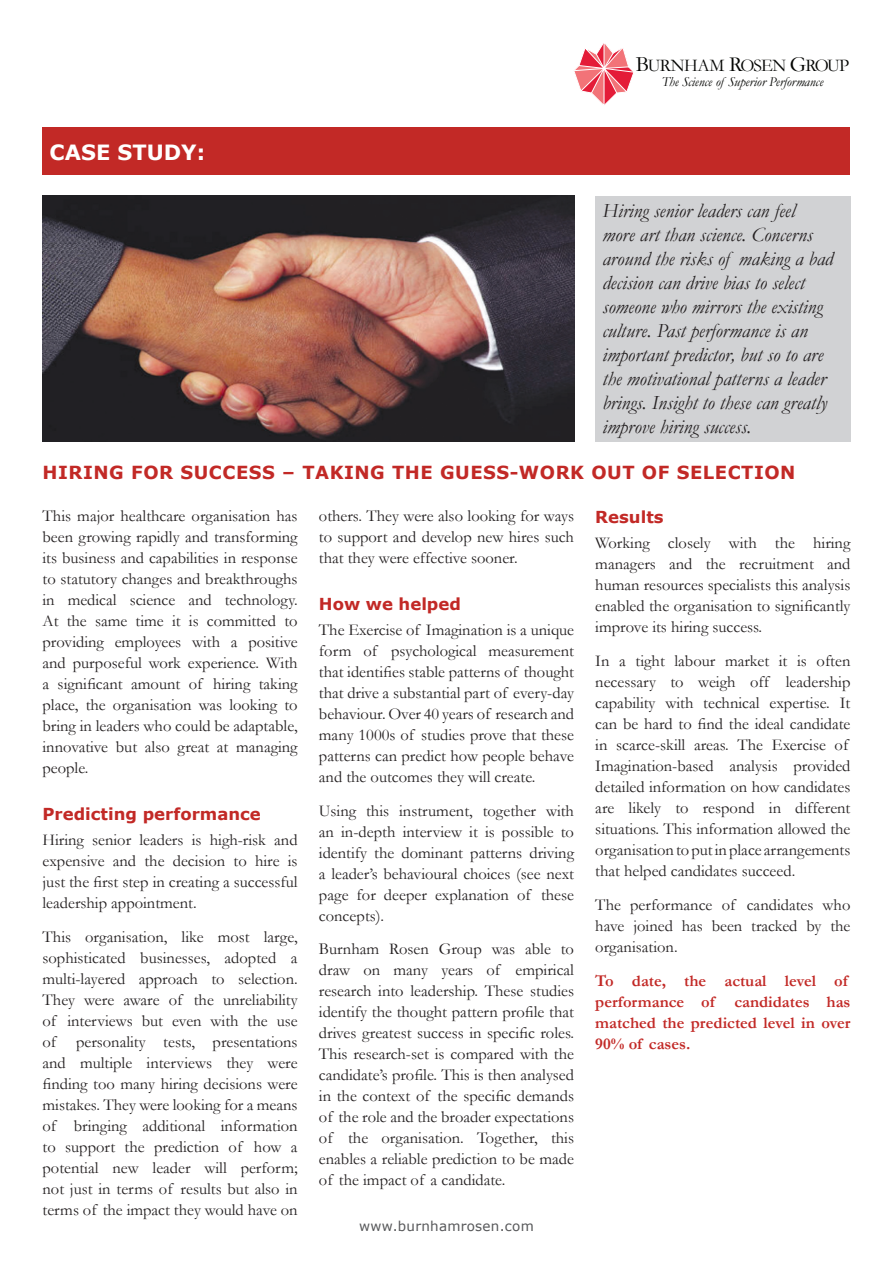
<style>
.page{position:relative;width:893px;height:1263px;background:#fff}
.page>*{position:absolute;margin:0;border:0;box-sizing:border-box;transform-origin:0 0}
.t1{font:700 21px "Verdana";color:#fff}
.t2{font:italic 20.25px/24px "Garamond";color:#231f20}
.t3{font:700 18px "Verdana";letter-spacing:.03em;color:#c22926}
.t4{font:18px "Garamond";letter-spacing:-.035em;color:#040503}
.t5{font:16.5px/21px "Garamond";color:#231f20;text-align:justify}
.t6{font:700 16.5px/21px "Garamond";color:#c22926}
.Sub_heading{font:700 16.5px "Verdana";color:#c22926}
.t7{font:italic 13.65px "Garamond";color:#040503}
.t8{font:13.5px "Verdana";letter-spacing:.02em;color:#57585a}
.s1{font-size:21.6px}
</style>
<div class="page">
<img style="left:43px;top:196px;width:531px;height:246px">
<div style="left:595px;top:196px;width:255px;height:246px;background:#d1d2d4"></div>
<div style="left:43px;top:128px;width:807px;height:47px;background:#c22926"></div>
<svg style="left:574px;top:43px;width:60px;height:62px"></svg>
<p class="t1" style="left:50px;top:138px;width:157px">CASE STUDY:</p>
<p class="t4" style="left:636px;top:53px;width:215px"><span class="s1">B</span>URNHAM <span class="s1">R</span>OSEN <span class="s1">G</span>ROUP</p>
<p class="t7" style="left:662px;top:72px;width:163px">The Science of Superior Performance</p>
<p class="t2" style="left:602px;top:198px;width:232px">Hiring senior leaders can feel<br>more art than science. Concerns around the risks of making a bad decision can drive bias to select someone who mirrors the existing culture. Past performance is an important predictor, but so to are the motivational patterns a leader brings. Insight to these can greatly improve hiring success.</p>
<p class="t3" style="left:43px;top:459px;width:754px">HIRING FOR SUCCESS – TAKING THE GUESS-WORK OUT OF SELECTION</p>
<p class="t5" style="left:43px;top:505px;width:257px">This major healthcare organisation has been growing rapidly and transforming its business and capabilities in response to statutory changes and breakthroughs in medical science and technology.<br>At the same time it is committed to providing employees with a positive and purposeful work experience. With a significant amount of hiring taking place, the organisation was looking to bring in leaders who could be adaptable, innovative but also great at managing people.</p>
<p class="Sub_heading" style="left:43px;top:802px;width:220px">Predicting performance</p>
<p class="t5" style="left:43px;top:829px;width:257px">Hiring senior leaders is high-risk and expensive and the decision to hire is just the first step in creating a successful leadership appointment.</p>
<p class="t5" style="left:43px;top:926px;width:257px">This organisation, like most large, sophisticated businesses, adopted a multi-layered approach to selection.<br>They were aware of the unreliability of interviews but even with the use of personality tests, presentations and multiple interviews they were finding too many hiring decisions were mistakes. They were looking for a means of bringing additional information to support the prediction of how a potential new leader will perform; not just in terms of results but also in terms of the impact they would have on</p>
<p class="t5" style="left:319px;top:505px;width:257px">others. They were also looking for ways to support and develop new hires such that they were effective sooner.</p>
<p class="Sub_heading" style="left:319px;top:592px;width:144px">How we helped</p>
<p class="t5" style="left:319px;top:619px;width:257px">The Exercise of Imagination is a unique form of psychological measurement that identifies stable patterns of thought that drive a substantial part of every-day behaviour. Over 40 years of research and many 1000s of studies prove that these patterns can predict how people behave and the outcomes they will create.</p>
<p class="t5" style="left:319px;top:800px;width:257px">Using this instrument, together with an in-depth interview it is possible to identify the dominant patterns driving a leader’s behavioural choices (see next page for deeper explanation of these concepts).</p>
<p class="t5" style="left:319px;top:938px;width:257px">Burnham Rosen Group was able to draw on many years of empirical research into leadership. These studies identify the thought pattern profile that drives greatest success in specific roles.<br>This research-set is compared with the candidate’s profile. This is then analysed in the context of the specific demands of the role and the broader expectations of the organisation. Together, this enables a reliable prediction to be made of the impact of a candidate.</p>
<p class="t8" style="left:359px;top:1216px;width:176px">www.burnhamrosen.com</p>
<p class="Sub_heading" style="left:595px;top:505px;width:70px">Results</p>
<p class="t5" style="left:595px;top:532px;width:257px">Working closely with the hiring managers and the recruitment and human resources specialists this analysis enabled the organisation to significantly improve its hiring success.</p>
<p class="t5" style="left:595px;top:650px;width:257px;text-align:left">In a tight labour market it is often necessary to weigh off leadership capability with technical expertise. It can be hard to find the ideal candidate in scarce-skill areas. The Exercise of Imagination-based analysis provided detailed information on how candidates are likely to respond in different situations. This information allowed the organisation to put in place arrangements that helped candidates succeed.</p>
<p class="t5" style="left:595px;top:894px;width:257px">The performance of candidates who have joined has been tracked by the organisation.</p>
<p class="t6" style="left:595px;top:969px;width:257px">To date, the actual level of performance of candidates has matched the predicted level in over<br>90% of cases.</p>
</div>
